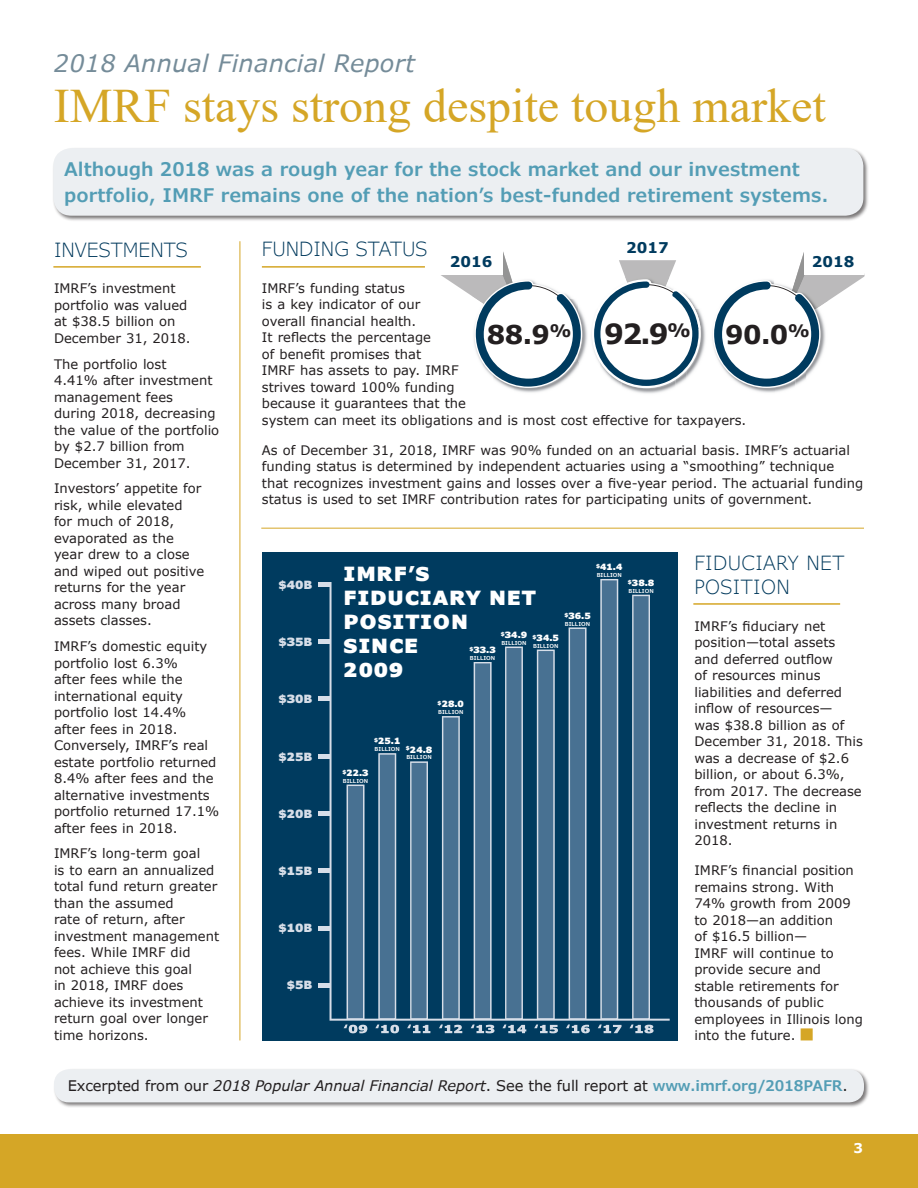
<style>
.page{position:relative;width:918px;height:1188px;background:#fff}
.page>*{position:absolute;margin:0;border:0;box-sizing:border-box;transform-origin:0 0}
.t1{font:48px "Times New Roman";color:#d5a626}
.t2{font:700 28.05px "Verdana";color:#231f20}
.t3{font:700 26.1px "Verdana";color:#231f20}
.t4{font:italic 24px "Verdana Pro";letter-spacing:.01em;color:#758c99}
.Bullet_Text{font:900 19.5px/24px "Verdana Pro";letter-spacing:.04em;color:#fff}
.t5{font:300 19.5px "Verdana Pro";color:#00395c}
.t6{font:300 19.5px/24px "Verdana Pro";letter-spacing:.02em;color:#00395c}
.t7{font:600 18.75px/25.5px "Verdana Pro";color:#539db5}
.t8{font:700 15px "Verdana";color:#003b5f}
.t9{font:14.7px "Verdana Pro";letter-spacing:-.005em;color:#231f20}
.t10{font:700 13.5px "Verdana";color:#fff}
.Body_Copy{font:13.2px/16.5px "Verdana";color:#231f20}
.t11{font:900 11.4px "Verdana Pro";color:#d7dee8}
.t12{font:900 8.7px "Verdana Pro";color:#fff}
.t13{font:600 5.55px/8.1px "Verdana Pro";color:#fff;text-align:right}
.s1{font-weight:900;font-size:8.7px}
.s2{font-style:italic}
.s3{font-weight:600;color:#539db5}
</style>
<div class="page">
<div style="left:0;top:1134px;width:918px;height:54px;background:#d5a626"></div>
<div style="left:52px;top:147px;width:817px;height:74px;background:#231f20;opacity:.6"></div>
<div style="left:53px;top:148px;width:810px;height:68px;background:#eceff2;border-radius:18px"></div>
<div style="left:53px;top:1068px;width:817px;height:41px;background:#231f20;opacity:.6"></div>
<div style="left:54px;top:1069px;width:810px;height:33px;background:#eceff2;border-radius:15px"></div>
<hr style="left:262px;top:266px;width:163px;height:2px;background:#d5a626">
<img style="left:515px;top:314px;width:72px;height:79px">
<svg style="left:441px;top:252px;width:141px;height:136px"></svg>
<img style="left:712px;top:337px;width:79px;height:56px">
<svg style="left:713px;top:252px;width:152px;height:136px"></svg>
<img style="left:701px;top:314px;width:5px;height:43px">
<img style="left:625px;top:388px;width:47px;height:6px">
<svg style="left:592px;top:260px;width:109px;height:128px"></svg>
<hr style="left:53px;top:266px;width:148px;height:2px;background:#d5a626">
<div style="left:262px;top:552px;width:416px;height:488px;background:#003b5f"></div>
<svg style="left:330px;top:582px;width:340px;height:439px"></svg>
<div style="left:318px;top:582px;width:13px;height:5px;background:#d7dee8"></div>
<hr style="left:318px;top:640px;width:13px;height:4px;background:#d7dee8">
<hr style="left:318px;top:697px;width:13px;height:4px;background:#d7dee8">
<div style="left:318px;top:754px;width:13px;height:5px;background:#d7dee8"></div>
<div style="left:318px;top:811px;width:13px;height:5px;background:#d7dee8"></div>
<hr style="left:318px;top:869px;width:13px;height:4px;background:#d7dee8">
<hr style="left:318px;top:926px;width:13px;height:4px;background:#d7dee8">
<div style="left:318px;top:983px;width:13px;height:5px;background:#d7dee8"></div>
<svg style="left:344px;top:785px;width:23px;height:248px"></svg>
<svg style="left:375px;top:753px;width:24px;height:280px"></svg>
<svg style="left:407px;top:761px;width:23px;height:272px"></svg>
<svg style="left:439px;top:716px;width:23px;height:317px"></svg>
<svg style="left:471px;top:662px;width:24px;height:371px"></svg>
<svg style="left:502px;top:647px;width:24px;height:386px"></svg>
<svg style="left:534px;top:650px;width:24px;height:383px"></svg>
<svg style="left:566px;top:628px;width:24px;height:405px"></svg>
<svg style="left:598px;top:579px;width:24px;height:454px"></svg>
<svg style="left:630px;top:595px;width:24px;height:438px"></svg>
<hr style="left:240px;top:241px;width:1px;height:799px;background:#d5a626">
<hr style="left:693px;top:603px;width:147px;height:2px;background:#d5a626">
<hr style="left:261px;top:528px;width:603px;height:1px;background:#d5a626">
<p class="t4" style="left:54px;top:48px;width:362px">2018 Annual Financial Report</p>
<p class="t1" style="left:54px;top:72px;width:773px">IMRF stays strong despite tough market</p>
<p class="t7" style="left:64px;top:157px;width:766px">Although 2018 was a rough year for the stock market and our investment portfolio, IMRF remains one of the nation’s best-funded retirement systems.</p>
<p class="t5" style="left:54px;top:237px;width:135px">INVESTMENTS</p>
<p class="Body_Copy" style="left:54px;top:280px;width:138px">IMRF’s investment portfolio was valued at $38.5 billion on<br>December 31, 2018.</p>
<p class="Body_Copy" style="left:54px;top:355px;width:167px">The portfolio lost<br>4.41% after investment management fees<br>during 2018, decreasing the value of the portfolio by $2.7 billion from<br>December 31, 2017.</p>
<p class="Body_Copy" style="left:54px;top:480px;width:152px">Investors’ appetite for risk, while elevated<br>for much of 2018, evaporated as the year drew to a close and wiped out positive returns for the year across many broad assets classes.</p>
<p class="Body_Copy" style="left:54px;top:638px;width:167px">IMRF’s domestic equity portfolio lost 6.3%<br>after fees while the international equity portfolio lost 14.4% after fees in 2018.<br>Conversely, IMRF’s real estate portfolio returned<br>8.4% after fees and the alternative investments portfolio returned 17.1% after fees in 2018.</p>
<p class="Body_Copy" style="left:54px;top:845px;width:167px">IMRF’s long-term goal<br>is to earn an annualized total fund return greater than the assumed<br>rate of return, after investment management fees. While IMRF did<br>not achieve this goal<br>in 2018, IMRF does achieve its investment return goal over longer time horizons.</p>
<p class="t5" style="left:262px;top:237px;width:167px">FUNDING STATUS</p>
<p class="Body_Copy" style="left:262px;top:280px;width:486px">IMRF’s funding status<br>is a key indicator of our<br>overall financial health.<br>It reflects the percentage<br>of benefit promises that<br>IMRF has assets to pay. IMRF<br>strives toward 100% funding<br>because it guarantees that the<br>system can meet its obligations and is most cost effective for taxpayers.</p>
<p class="Body_Copy" style="left:262px;top:442px;width:603px">As of December 31, 2018, IMRF was 90% funded on an actuarial basis. IMRF’s actuarial funding status is determined by independent actuaries using a “smoothing” technique that recognizes investment gains and losses over a five-year period. The actuarial funding status is used to set IMRF contribution rates for participating units of government.</p>
<p class="t8" style="left:626px;top:237px;width:44px">2017</p>
<p class="t8" style="left:812px;top:251px;width:44px">2018</p>
<p class="t8" style="left:450px;top:251px;width:44px">2016</p>
<p class="t2" style="left:604px;top:314px;width:88px">92.9<sup>%</sup></p>
<p class="t3" style="left:487px;top:316px;width:86px">88.9<sup>%</sup></p>
<p class="t3" style="left:725px;top:316px;width:86px">90.0<sup>%</sup></p>
<p class="t11" style="left:278px;top:577px;width:36px">$40B</p>
<p class="t11" style="left:278px;top:634px;width:36px">$35B</p>
<p class="t11" style="left:278px;top:691px;width:36px">$30B</p>
<p class="t11" style="left:278px;top:749px;width:36px">$25B</p>
<p class="t11" style="left:278px;top:806px;width:36px">$20B</p>
<p class="t11" style="left:278px;top:863px;width:36px">$15B</p>
<p class="t11" style="left:278px;top:920px;width:36px">$10B</p>
<p class="t11" style="left:287px;top:978px;width:27px">$5B</p>
<p class="t12" style="left:596px;top:561px;width:28px"><sup>$</sup>41.4</p>
<p class="t13" style="left:597px;top:571px;width:27px">BILLION</p>
<p class="Bullet_Text" style="left:344px;top:562px;width:88px">IMRF’S</p>
<p class="Bullet_Text" style="left:344px;top:586px;width:194px">FIDUCIARY NET<br>POSITION<br>SINCE<br>2009</p>
<p class="t12" style="left:628px;top:577px;width:28px"><sup>$</sup>38.8</p>
<p class="t13" style="left:628px;top:587px;width:27px">BILLION</p>
<p class="t12" style="left:564px;top:610px;width:28px"><sup>$</sup>36.5</p>
<p class="t13" style="left:565px;top:620px;width:27px">BILLION</p>
<p class="t12" style="left:501px;top:629px;width:28px"><sup>$</sup>34.9</p>
<p class="t13" style="left:501px;top:639px;width:27px">BILLION</p>
<p class="t12" style="left:533px;top:632px;width:28px"><sup>$</sup>34.5</p>
<p class="t13" style="left:533px;top:642px;width:27px">BILLION</p>
<p class="t12" style="left:469px;top:644px;width:28px"><sup>$</sup>33.3</p>
<p class="t13" style="left:470px;top:654px;width:27px">BILLION</p>
<p class="t12" style="left:438px;top:698px;width:28px"><sup>$</sup>28.0</p>
<p class="t13" style="left:438px;top:708px;width:27px">BILLION</p>
<p class="t12" style="left:374px;top:735px;width:28px"><sup>$</sup>25.1</p>
<p class="t13" style="left:375px;top:745px;width:59px">BILLION <sup>$</sup><span class="s1">24.8<br></span>BILLION</p>
<p class="t12" style="left:342px;top:767px;width:28px"><sup>$</sup>22.3</p>
<p class="t13" style="left:343px;top:777px;width:27px">BILLION</p>
<p class="t6" style="left:694px;top:551px;width:152px">FIDUCIARY NET<br>POSITION</p>
<p class="Body_Copy" style="left:694px;top:618px;width:170px">IMRF’s fiduciary net position—total assets and deferred outflow<br>of resources minus liabilities and deferred inflow of resources—<br>was $38.8 billion as of<br>December 31, 2018. This was a decrease of $2.6 billion, or about 6.3%, from 2017. The decrease reflects the decline in investment returns in<br>2018.</p>
<p class="Body_Copy" style="left:694px;top:862px;width:170px">IMRF’s financial position remains strong. With<br>74% growth from 2009 to 2018—an addition<br>of $16.5 billion—<br>IMRF will continue to provide secure and stable retirements for thousands of public employees in Illinois long into the future.</p>
<p class="t9" style="left:68px;top:1077px;width:782px">Excerpted from our <span class="s2">2018 Popular Annual Financial Report</span>. See the full report at <span class="s3">www.imrf.org/2018PAFR</span>.</p>
<p class="t10" style="left:853px;top:1138px;width:11px">3</p>
</div>
